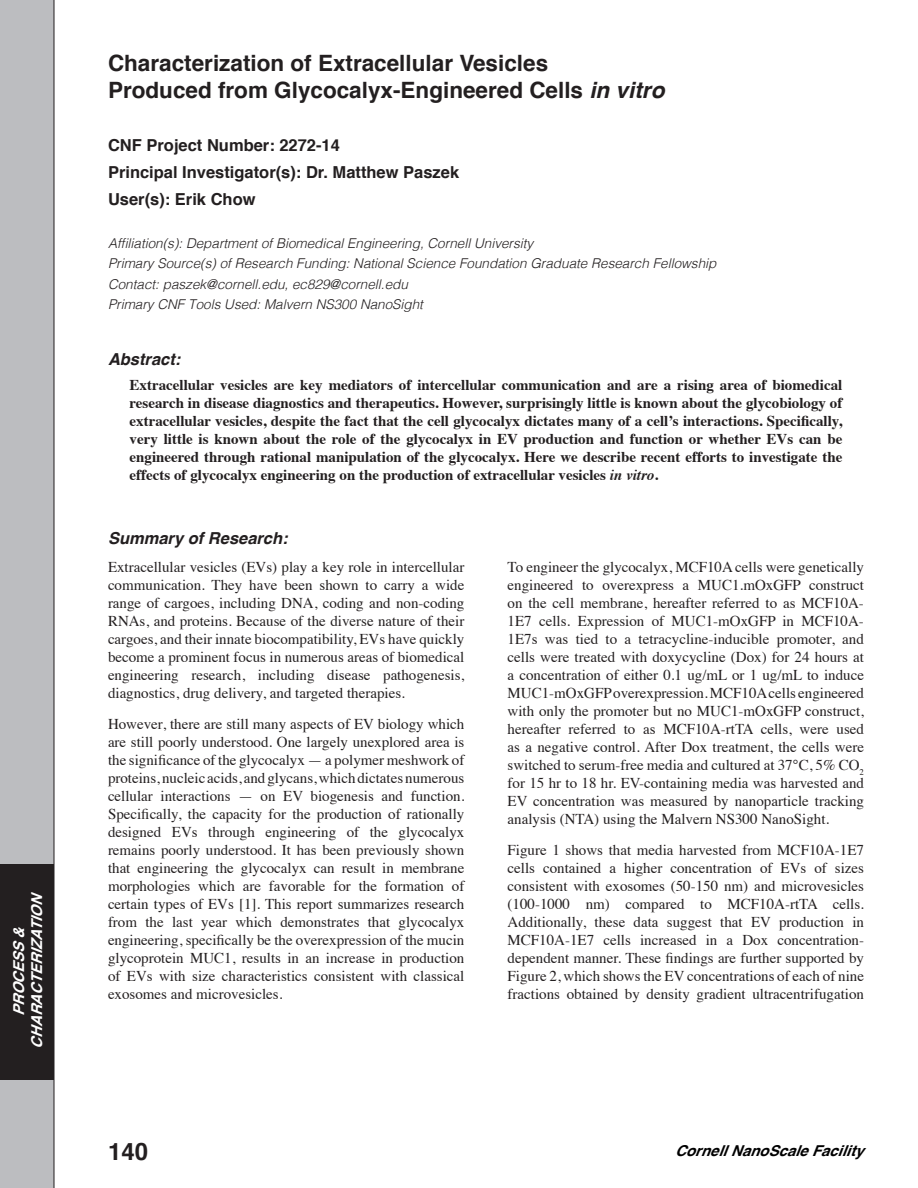
<style>
.page{position:relative;width:918px;height:1188px;background:#fff}
.page>*{position:absolute;margin:0;border:0;box-sizing:border-box;transform-origin:0 0}
.t1{font:700 24px "Helvetica";color:#231f20}
.Project_Title{font:700 22.5px/27px "Helvetica";color:#231f20}
.Project___PI_Users{font:700 16.5px "Helvetica";color:#231f20}
.Body_Header{font:italic 700 16.5px "Helvetica";color:#231f20}
.t2{font:15px/18px "Times";color:#231f20;text-align:justify}
.Abstract_Text{font:700 15px/18px "Times";color:#231f20;text-align:justify}
.t3{font:italic 700 15px "Helvetica";color:#000}
.t4{font:italic 700 15px/18px "Helvetica";color:#fff;text-align:center}
.Project_Info{font:italic 300 13.5px "Helvetica";color:#231f20}
.Affiliation{font:italic 300 13.5px "Helvetica";color:#231f20}
.s1{font-style:italic}
</style>
<div class="page">
<div style="left:0;top:0;width:54px;height:1188px;background:#bcbdc0"></div>
<div style="left:0;top:864px;width:54px;height:216px;background:#231f20"></div>
<p class="t4" style="left:10px;top:1049px;width:160px;rotate:-90deg">PROCESS &amp;<br>CHARACTERIZATION</p>
<p class="Project_Title" style="left:108px;top:50px;width:558px">Characterization of Extracellular Vesicles<br>Produced from Glycocalyx-Engineered Cells <span class="s1">in vitro</span></p>
<p class="Project___PI_Users" style="left:108px;top:132px;width:233px">CNF Project Number: 2272-14</p>
<p class="Project___PI_Users" style="left:108px;top:159px;width:353px">Principal Investigator(s): Dr. Matthew Paszek</p>
<p class="Project___PI_Users" style="left:108px;top:185px;width:149px">User(s): Erik Chow</p>
<p class="Affiliation" style="left:108px;top:231px;width:427px">Affiliation(s): Department of Biomedical Engineering, Cornell University</p>
<p class="Project_Info" style="left:108px;top:252px;width:610px">Primary Source(s) of Research Funding: National Science Foundation Graduate Research Fellowship</p>
<p class="Project_Info" style="left:108px;top:272px;width:301px">Contact: paszek@cornell.edu, ec829@cornell.edu</p>
<p class="Project_Info" style="left:108px;top:293px;width:317px">Primary CNF Tools Used: Malvern NS300 NanoSight</p>
<p class="Body_Header" style="left:108px;top:346px;width:74px">Abstract:</p>
<p class="Abstract_Text" style="left:130px;top:374px;width:714px">Extracellular vesicles are key mediators of intercellular communication and are a rising area of biomedical research in disease diagnostics and therapeutics. However, surprisingly little is known about the glycobiology of extracellular vesicles, despite the fact that the cell glycocalyx dictates many of a cell’s interactions. Specifically, very little is known about the role of the glycocalyx in EV production and function or whether EVs can be engineered through rational manipulation of the glycocalyx. Here we describe recent efforts to investigate the effects of glycocalyx engineering on the production of extracellular vesicles <span class="s1">in vitro</span>.</p>
<p class="Body_Header" style="left:108px;top:525px;width:181px">Summary of Research:</p>
<p class="t2" style="left:108px;top:556px;width:358px">Extracellular vesicles (EVs) play a key role in intercellular communication. They have been shown to carry a wide range of cargoes, including DNA, coding and non-coding RNAs, and proteins. Because of the diverse nature of their cargoes, and their innate biocompatibility, EVs have quickly become a prominent focus in numerous areas of biomedical engineering research, including disease pathogenesis, diagnostics, drug delivery, and targeted therapies.</p>
<p class="t2" style="left:108px;top:714px;width:358px">However, there are still many aspects of EV biology which are still poorly understood. One largely unexplored area is the significance of the glycocalyx — a polymer meshwork of proteins, nucleic acids, and glycans, which dictates numerous cellular interactions — on EV biogenesis and function.<br>Specifically, the capacity for the production of rationally designed EVs through engineering of the glycocalyx remains poorly understood. It has been previously shown that engineering the glycocalyx can result in membrane morphologies which are favorable for the formation of certain types of EVs [1]. This report summarizes research from the last year which demonstrates that glycocalyx engineering, specifically be the overexpression of the mucin glycoprotein MUC1, results in an increase in production of EVs with size characteristics consistent with classical exosomes and microvesicles.</p>
<p class="t2" style="left:508px;top:556px;width:358px">To engineer the glycocalyx, MCF10A cells were genetically engineered to overexpress a MUC1.mOxGFP construct on the cell membrane, hereafter referred to as MCF10A-1E7 cells. Expression of MUC1-mOxGFP in MCF10A-1E7s was tied to a tetracycline-inducible promoter, and cells were treated with doxycycline (Dox) for 24 hours at a concentration of either 0.1 ug/mL or 1 ug/mL to induce MUC1-mOxGFP overexpression. MCF10A cells engineered with only the promoter but no MUC1-mOxGFP construct, hereafter referred to as MCF10A-rtTA cells, were used as a negative control. After Dox treatment, the cells were switched to serum-free media and cultured at 37°C, 5% CO<sub>2 </sub>for 15 hr to 18 hr. EV-containing media was harvested and EV concentration was measured by nanoparticle tracking analysis (NTA) using the Malvern NS300 NanoSight.</p>
<p class="t2" style="left:508px;top:840px;width:358px">Figure 1 shows that media harvested from MCF10A-1E7 cells contained a higher concentration of EVs of sizes consistent with exosomes (50-150 nm) and microvesicles (100-1000 nm) compared to MCF10A-rtTA cells.<br>Additionally, these data suggest that EV production in MCF10A-1E7 cells increased in a Dox concentration&shy;dependent manner. These findings are further supported by Figure 2, which shows the EV concentrations of each of nine fractions obtained by density gradient ultracentrifugation</p>
<h1 class="t1" style="left:108px;top:1132px;width:42px">140</h1>
<p class="t3" style="left:675px;top:1138px;width:194px">Cornell NanoScale Facility</p>
</div>
